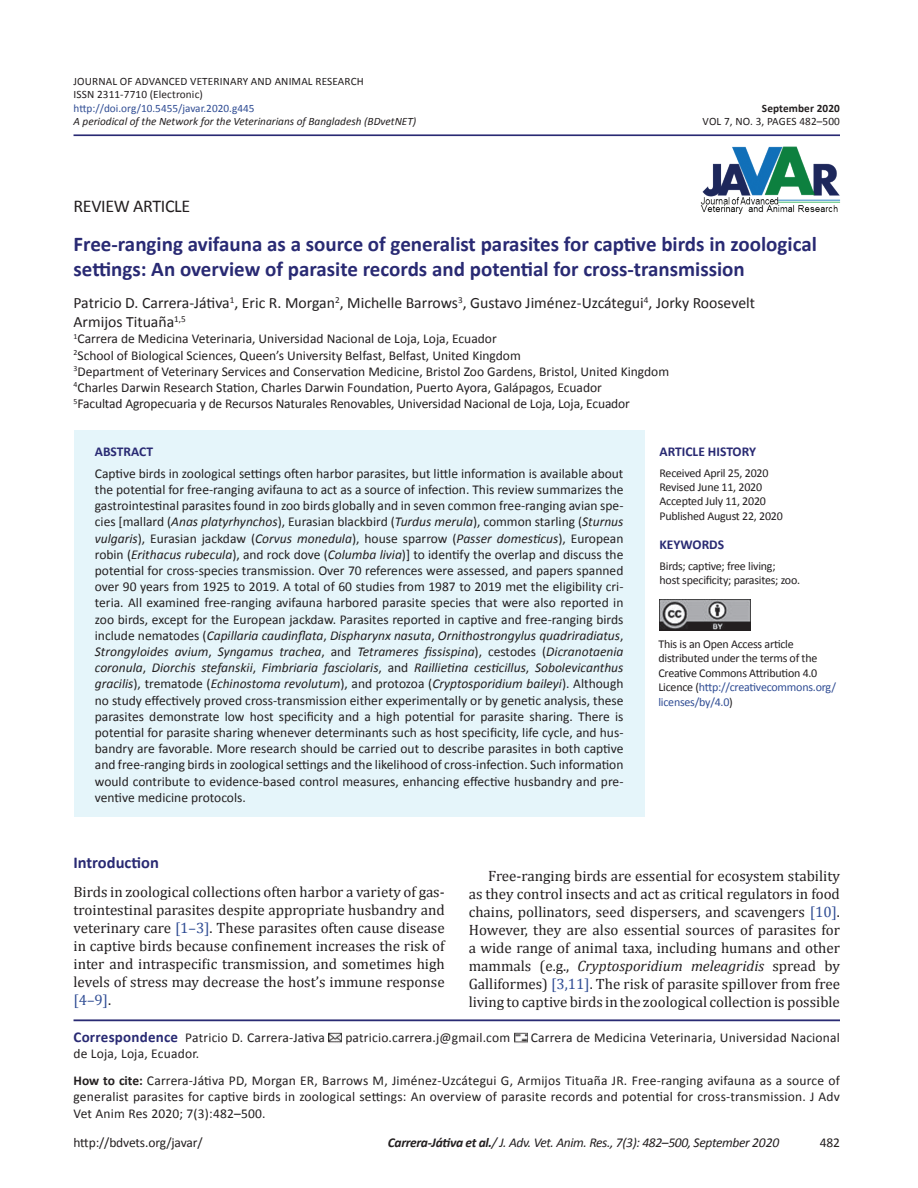
<style>
.page{position:relative;width:918px;height:1188px;background:#fff}
.page>*{position:absolute;margin:0;border:0;box-sizing:border-box;transform-origin:0 0}
.Article_Title{font:700 21px/25.2px "Calibri";color:#292a73}
.Issue_Date{font:18px "Calibri";letter-spacing:-.02em;color:#231f20}
.Head_A{font:700 16.5px "Calibri";color:#292a73}
.Authors{font:15.75px/18.9px "Calibri";color:#231f20}
.Para_Indent{font:15px/18px "Cambria";color:#231f20;text-align:justify}
.Para_1st{font:15px/18px "Cambria";color:#231f20;text-align:justify}
.ABSTRACT_TXT{font:13.5px/16.2px "Calibri";color:#231f20;text-align:justify}
.Affliation{font:13.5px "Calibri";color:#231f20}
.Author_Deatiles{font:13.5px/16.2px "Calibri";letter-spacing:.015em;color:#231f20;text-align:justify}
.t1{font:italic 13.5px "Calibri";letter-spacing:-.025em;color:#231f20}
.ABSTRACT_HD{font:700 13.5px "Calibri";color:#292a73}
.Issue_Date-2{font:12px/14.4px "Calibri";letter-spacing:-.02em;color:#231f20}
.VOL{font:11.25px "Calibri";letter-spacing:.01em;color:#231f20}
.DOI{font:italic 11.25px "Calibri";color:#231f20}
.VOL-2{font:11.25px "Calibri";color:#304d94}
.DOI-2{font:11.25px "Calibri";letter-spacing:.01em;color:#231f20}
.VOL-3{font:700 11.25px "Calibri";letter-spacing:.01em;color:#231f20}
.s1{font-style:italic}
.s2{color:#304d94}
.s3{font-weight:700;font-size:15px;color:#292a73}
.s4{font-weight:700}
</style>
<div class="page">
<hr style="left:74px;top:134px;width:766px;height:2px;background:#292a73">
<hr style="left:74px;top:1019px;width:766px;height:2px;background:#292a73">
<svg style="left:329px;top:1032px;width:13px;height:11px"></svg>
<svg style="left:514px;top:1032px;width:13px;height:11px"></svg>
<img style="left:700px;top:146px;width:141px;height:69px">
<div style="left:74px;top:431px;width:570px;height:386px;background:#e5f5fa"></div>
<img style="left:660px;top:600px;width:90px;height:30px">
<p class="VOL" style="left:74px;top:74px;width:292px">JOURNAL OF ADVANCED VETERINARY AND ANIMAL RESEARCH</p>
<p class="VOL" style="left:74px;top:88px;width:131px">ISSN 2311-7710 (Electronic)</p>
<p class="VOL-2" style="left:74px;top:101px;width:182px">http://doi.org/10.5455/javar.2020.g445</p>
<p class="VOL-3" style="left:762px;top:101px;width:80px">September 2020</p>
<p class="DOI" style="left:74px;top:115px;width:344px">A periodical of the Network for the Veterinarians of Bangladesh (BDvetNET)</p>
<p class="DOI-2" style="left:703px;top:115px;width:139px">VOL 7, NO. 3, PAGES 482–500</p>
<p class="Issue_Date" style="left:74px;top:195px;width:118px">REVIEW ARTICLE</p>
<p class="Article_Title" style="left:74px;top:230px;width:745px">Free-ranging avifauna as a source of generalist parasites for captive birds in zoological settings: An overview of parasite records and potential for cross-transmission</p>
<p class="Authors" style="left:74px;top:293px;width:683px">Patricio D. Carrera-Játiva<sup>1</sup>, Eric R. Morgan<sup>2</sup>, Michelle Barrows<sup>3</sup>, Gustavo Jiménez-Uzcátegui<sup>4</sup>, Jorky Roosevelt<br>Armijos Tituaña<sup>1,5</sup></p>
<p class="Affliation" style="left:74px;top:331px;width:425px"><sup>1</sup>Carrera de Medicina Veterinaria, Universidad Nacional de Loja, Loja, Ecuador</p>
<p class="Affliation" style="left:74px;top:347px;width:449px"><sup>2</sup>School of Biological Sciences, Queen’s University Belfast, Belfast, United Kingdom</p>
<p class="Affliation" style="left:74px;top:363px;width:597px"><sup>3</sup>Department of Veterinary Services and Conservation Medicine, Bristol Zoo Gardens, Bristol, United Kingdom</p>
<p class="Affliation" style="left:74px;top:379px;width:530px"><sup>4</sup>Charles Darwin Research Station, Charles Darwin Foundation, Puerto Ayora, Galápagos, Ecuador</p>
<p class="Affliation" style="left:74px;top:395px;width:558px"><sup>5</sup>Facultad Agropecuaria y de Recursos Naturales Renovables, Universidad Nacional de Loja, Loja, Ecuador</p>
<p class="ABSTRACT_HD" style="left:95px;top:443px;width:60px">ABSTRACT</p>
<p class="ABSTRACT_TXT" style="left:95px;top:465px;width:530px">Captive birds in zoological settings often harbor parasites, but little information is available about the potential for free-ranging avifauna to act as a source of infection. This review summarizes the gastrointestinal parasites found in zoo birds globally and in seven common free-ranging avian spe&shy;cies [mallard (<span class="s1">Anas platyrhynchos</span>), Eurasian blackbird (<span class="s1">Turdus merula</span>), common starling (<span class="s1">Sturnus vulgaris</span>), Eurasian jackdaw (<span class="s1">Corvus monedula</span>), house sparrow (<span class="s1">Passer domesticus</span>), European robin (<span class="s1">Erithacus rubecula</span>), and rock dove (<span class="s1">Columba livia</span>)] to identify the overlap and discuss the potential for cross-species transmission. Over 70 references were assessed, and papers spanned over 90 years from 1925 to 2019. A total of 60 studies from 1987 to 2019 met the eligibility cri&shy;teria. All examined free-ranging avifauna harbored parasite species that were also reported in zoo birds, except for the European jackdaw. Parasites reported in captive and free-ranging birds include nematodes (<span class="s1">Capillaria caudinflata</span>, <span class="s1">Dispharynx nasuta</span>, <span class="s1">Ornithostrongylus quadriradiatus</span>, <span class="s1">Strongyloides avium</span>, <span class="s1">Syngamus trachea</span>, and <span class="s1">Tetrameres fissispina</span>), cestodes (<span class="s1">Dicranotaenia coronula</span>, <span class="s1">Diorchis stefanskii</span>, <span class="s1">Fimbriaria fasciolaris</span>, and <span class="s1">Raillietina cesticillus</span>, <span class="s1">Sobolevicanthus gracilis</span>), trematode (<span class="s1">Echinostoma revolutum</span>), and protozoa (<span class="s1">Cryptosporidium baileyi</span>). Although no study effectively proved cross-transmission either experimentally or by genetic analysis, these parasites demonstrate low host specificity and a high potential for parasite sharing. There is potential for parasite sharing whenever determinants such as host specificity, life cycle, and hus&shy;bandry are favorable. More research should be carried out to describe parasites in both captive and free-ranging birds in zoological settings and the likelihood of cross-infection. Such information would contribute to evidence-based control measures, enhancing effective husbandry and pre&shy;ventive medicine protocols.</p>
<p class="ABSTRACT_HD" style="left:660px;top:443px;width:98px">ARTICLE HISTORY</p>
<p class="Issue_Date-2" style="left:660px;top:465px;width:110px">Received April 25, 2020</p>
<p class="Issue_Date-2" style="left:660px;top:479px;width:104px">Revised June 11, 2020</p>
<p class="Issue_Date-2" style="left:660px;top:494px;width:108px">Accepted July 11, 2020</p>
<p class="Issue_Date-2" style="left:660px;top:508px;width:125px">Published August 22, 2020</p>
<p class="ABSTRACT_HD" style="left:660px;top:537px;width:66px">KEYWORDS</p>
<p class="Issue_Date-2" style="left:660px;top:558px;width:142px">Birds; captive; free living;<br>host specificity; parasites; zoo.</p>
<p class="Issue_Date-2" style="left:658px;top:636px;width:179px">This is an Open Access article distributed under the terms of the<br>Creative Commons Attribution 4.0<br>Licence (<span class="s2">http://creativecommons.org/ licenses/by/4.0</span>)</p>
<p class="Head_A" style="left:74px;top:852px;width:87px">Introduction</p>
<p class="Para_1st" style="left:74px;top:882px;width:373px">Birds in zoological collections often harbor a variety of gas&shy;trointestinal parasites despite appropriate husbandry and veterinary care <span class="s2">[1–3]</span>. These parasites often cause disease in captive birds because confinement increases the risk of inter and intraspecific transmission, and sometimes high levels of stress may decrease the host’s immune response <span class="s2">[4–9]</span>.</p>
<p class="Para_Indent" style="left:469px;top:867px;width:373px;text-indent:20px">Free-ranging birds are essential for ecosystem stability as they control insects and act as critical regulators in food chains, pollinators, seed dispersers, and scavengers <span class="s2">[10]</span>.<br>However, they are also essential sources of parasites for a wide range of animal taxa, including humans and other mammals (e.g., <span class="s1">Cryptosporidium meleagridis</span> spread by Galliformes) <span class="s2">[3,11]</span>. The risk of parasite spillover from free living to captive birds in the zoological collection is possible</p>
<p class="Author_Deatiles" style="left:74px;top:1029px;width:253px"><span class="s3">Correspondence</span> Patricio D. Carrera-Jativa</p>
<p class="Author_Deatiles" style="left:345px;top:1029px;width:166px">patricio.carrera.j@gmail.com</p>
<p class="Author_Deatiles" style="left:531px;top:1029px;width:311px">Carrera de Medicina Veterinaria, Universidad Nacional</p>
<p class="Author_Deatiles" style="left:74px;top:1045px;width:127px">de Loja, Loja, Ecuador.</p>
<p class="Author_Deatiles" style="left:74px;top:1072px;width:768px"><span class="s4">How to cite:</span> Carrera-Játiva PD, Morgan ER, Barrows M, Jiménez-Uzcátegui G, Armijos Tituaña JR. Free-ranging avifauna as a source of generalist parasites for captive birds in zoological settings: An overview of parasite records and potential for cross-transmission. J Adv Vet Anim Res 2020; 7(3):482–500.</p>
<p class="ABSTRACT_TXT" style="left:74px;top:1133px;width:131px">http://bdvets.org/javar/</p>
<p class="t1" style="left:388px;top:1134px;width:393px"><span class="s4">Carrera-Játiva et al.</span>/ J. Adv. Vet. Anim. Res., 7(3): 482–500, September 2020</p>
<p class="ABSTRACT_TXT" style="left:820px;top:1133px;width:22px">482</p>
</div>
